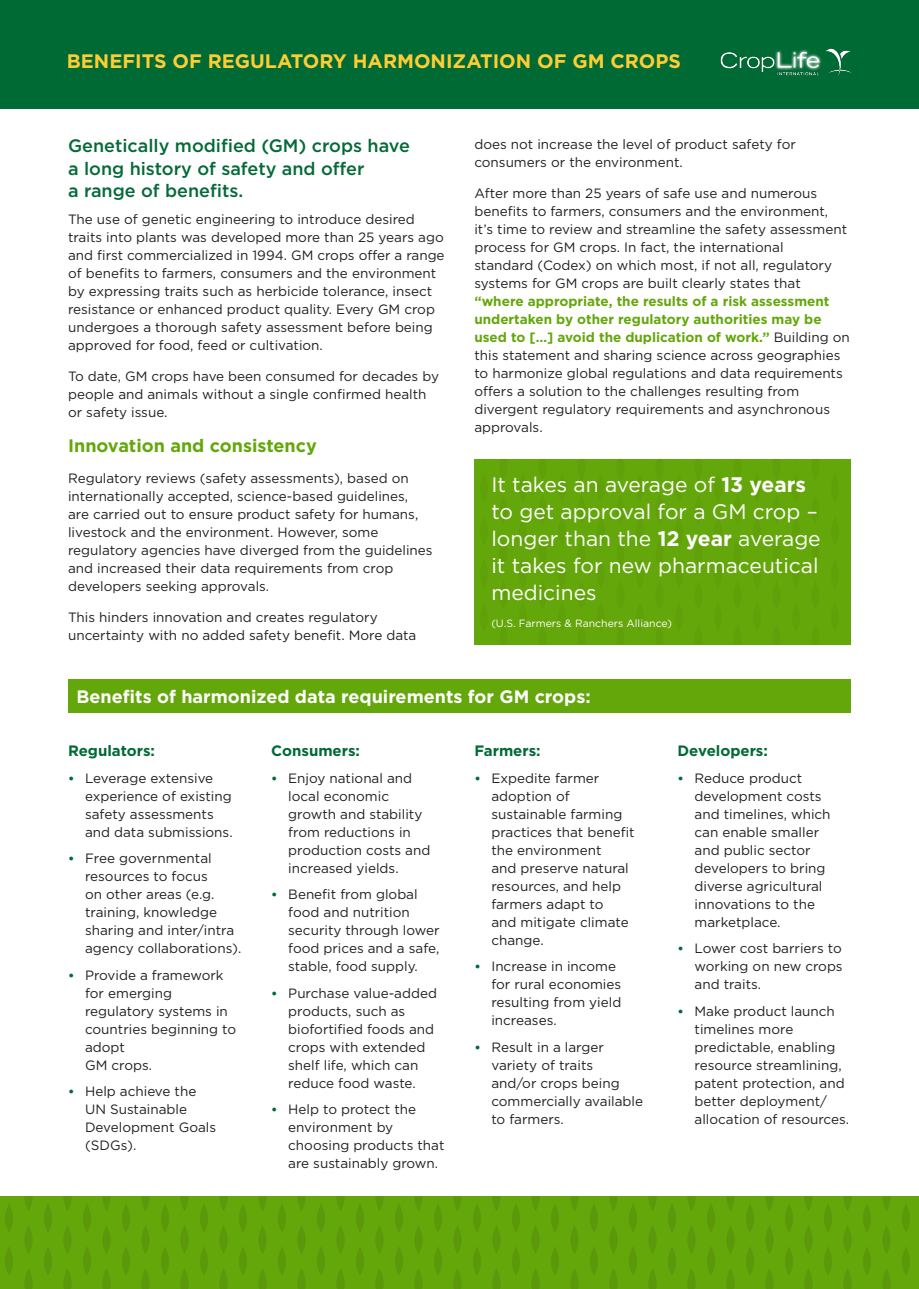
<style>
.page{position:relative;width:919px;height:1289px;background:#fff}
.page>*{position:absolute;margin:0;border:0;box-sizing:border-box;transform-origin:0 0}
.t1{font:21px/27px "Gotham";color:#fff}
.Page_Header{font:700 19.5px "Gotham";color:#fecd33}
.Intro{font:500 18px/22.5px "Gotham";color:#046a38}
.t2{font:700 18px "Gotham";color:#fff}
.Copy{font:700 18px "Gotham";color:#64a70b}
.Sub_Header{font:700 15px "Gotham";color:#006a35}
.Copy-2{font:13.5px/18px "Gotham";color:#231f20}
.t3{font:10.5px "Gotham";color:#fff}
.s1{font-weight:700;color:#64a70b}
.s2{font-weight:700}
.s3{font-weight:700;font-size:12.75px;color:#006a35}
</style>
<div class="page">
<div style="left:68px;top:680px;width:782px;height:33px;background:#64a70b"></div>
<div style="left:0;top:0;width:918px;height:108px;background:#006a35"></div>
<img style="left:720px;top:48px;width:132px;height:28px">
<div style="left:474px;top:458px;width:376px;height:186px;background:#64a70b"></div>
<div style="left:0;top:1196px;width:918px;height:92px;background:linear-gradient(to right,#62a40b,#62a40b)"></div>
<p class="Page_Header" style="left:67px;top:48px;width:615px">BENEFITS OF REGULATORY HARMONIZATION OF GM CROPS</p>
<p class="Intro" style="left:68px;top:135px;width:343px">Genetically modified (GM) crops have a long history of safety and offer<br>a range of benefits.</p>
<p class="Copy-2" style="left:68px;top:210px;width:378px">The use of genetic engineering to introduce desired traits into plants was developed more than 25 years ago and first commercialized in 1994. GM crops offer a range of benefits to farmers, consumers and the environment by expressing traits such as herbicide tolerance, insect resistance or enhanced product quality. Every GM crop undergoes a thorough safety assessment before being approved for food, feed or cultivation.</p>
<p class="Copy-2" style="left:68px;top:367px;width:372px">To date, GM crops have been consumed for decades by people and animals without a single confirmed health or safety issue.</p>
<p class="Copy" style="left:68px;top:434px;width:250px">Innovation and consistency</p>
<p class="Copy-2" style="left:68px;top:469px;width:366px">Regulatory reviews (safety assessments), based on internationally accepted, science-based guidelines,<br>are carried out to ensure product safety for humans, livestock and the environment. However, some regulatory agencies have diverged from the guidelines and increased their data requirements from crop developers seeking approvals.</p>
<p class="Copy-2" style="left:68px;top:607px;width:350px">This hinders innovation and creates regulatory uncertainty with no added safety benefit. More data</p>
<p class="Copy-2" style="left:474px;top:135px;width:323px">does not increase the level of product safety for consumers or the environment.</p>
<p class="Copy-2" style="left:474px;top:183px;width:377px">After more than 25 years of safe use and numerous benefits to farmers, consumers and the environment, it’s time to review and streamline the safety assessment process for GM crops. In fact, the international<br>standard (Codex) on which most, if not all, regulatory systems for GM crops are built clearly states that <span class="s1">“where appropriate, the results of a risk assessment undertaken by other regulatory authorities may be used to […] avoid the duplication of work.”</span> Building on this statement and sharing science across geographies to harmonize global regulations and data requirements offers a solution to the challenges resulting from divergent regulatory requirements and asynchronous approvals.</p>
<p class="t1" style="left:491px;top:471px;width:331px">It takes an average of <span class="s2">13 years </span>to get approval for a GM crop – longer than the <span class="s2">12 year</span> average it takes for new pharmaceutical medicines</p>
<p class="t3" style="left:491px;top:617px;width:182px">(U.S. Farmers &amp; Ranchers Alliance)</p>
<p class="t2" style="left:77px;top:684px;width:515px">Benefits of harmonized data requirements for GM crops:</p>
<p class="Sub_Header" style="left:68px;top:740px;width:88px">Regulators:</p>
<p class="Copy-2" style="left:85px;top:768px;width:149px;text-indent:-17px"><span class="s3">•</span> Leverage extensive experience of existing safety assessments and data submissions.</p>
<p class="Copy-2" style="left:85px;top:849px;width:158px;text-indent:-17px"><span class="s3">•</span> Free governmental resources to focus<br>on other areas (e.g. training, knowledge sharing and inter/intra agency collaborations).</p>
<p class="Copy-2" style="left:85px;top:965px;width:153px;text-indent:-17px"><span class="s3">•</span> Provide a framework for emerging regulatory systems in countries beginning to adopt<br>GM crops.</p>
<p class="Copy-2" style="left:85px;top:1082px;width:133px;text-indent:-17px"><span class="s3">•</span> Help achieve the<br>UN Sustainable<br>Development Goals (SDGs).</p>
<p class="Sub_Header" style="left:271px;top:740px;width:90px">Consumers:</p>
<p class="Copy-2" style="left:288px;top:768px;width:144px;text-indent:-17px"><span class="s3">•</span> Enjoy national and local economic growth and stability from reductions in production costs and increased yields.</p>
<p class="Copy-2" style="left:288px;top:885px;width:153px;text-indent:-17px"><span class="s3">•</span> Benefit from global food and nutrition security through lower food prices and a safe, stable, food supply.</p>
<p class="Copy-2" style="left:288px;top:983px;width:150px;text-indent:-17px"><span class="s3">•</span> Purchase value-added products, such as biofortified foods and crops with extended shelf life, which can reduce food waste.</p>
<p class="Copy-2" style="left:288px;top:1100px;width:158px;text-indent:-17px"><span class="s3">•</span> Help to protect the environment by choosing products that are sustainably grown.</p>
<p class="Sub_Header" style="left:474px;top:740px;width:68px">Farmers:</p>
<p class="Copy-2" style="left:491px;top:768px;width:145px;text-indent:-17px"><span class="s3">•</span> Expedite farmer adoption of sustainable farming practices that benefit the environment<br>and preserve natural resources, and help farmers adapt to<br>and mitigate climate change.</p>
<p class="Copy-2" style="left:491px;top:957px;width:131px;text-indent:-17px"><span class="s3">•</span> Increase in income for rural economies resulting from yield increases.</p>
<p class="Copy-2" style="left:491px;top:1037px;width:153px;text-indent:-17px"><span class="s3">•</span> Result in a larger variety of traits<br>and/or crops being commercially available to farmers.</p>
<p class="Sub_Header" style="left:677px;top:740px;width:92px">Developers:</p>
<p class="Copy-2" style="left:694px;top:768px;width:137px;text-indent:-17px"><span class="s3">•</span> Reduce product development costs and timelines, which can enable smaller and public sector developers to bring diverse agricultural innovations to the marketplace.</p>
<p class="Copy-2" style="left:694px;top:939px;width:150px;text-align:justify;text-indent:-17px"><span class="s3">•</span> Lower cost barriers to working on new crops and traits.</p>
<p class="Copy-2" style="left:694px;top:1001px;width:156px;text-indent:-17px"><span class="s3">•</span> Make product launch timelines more predictable, enabling resource streamlining, patent protection, and better deployment/ allocation of resources.</p>
</div>
